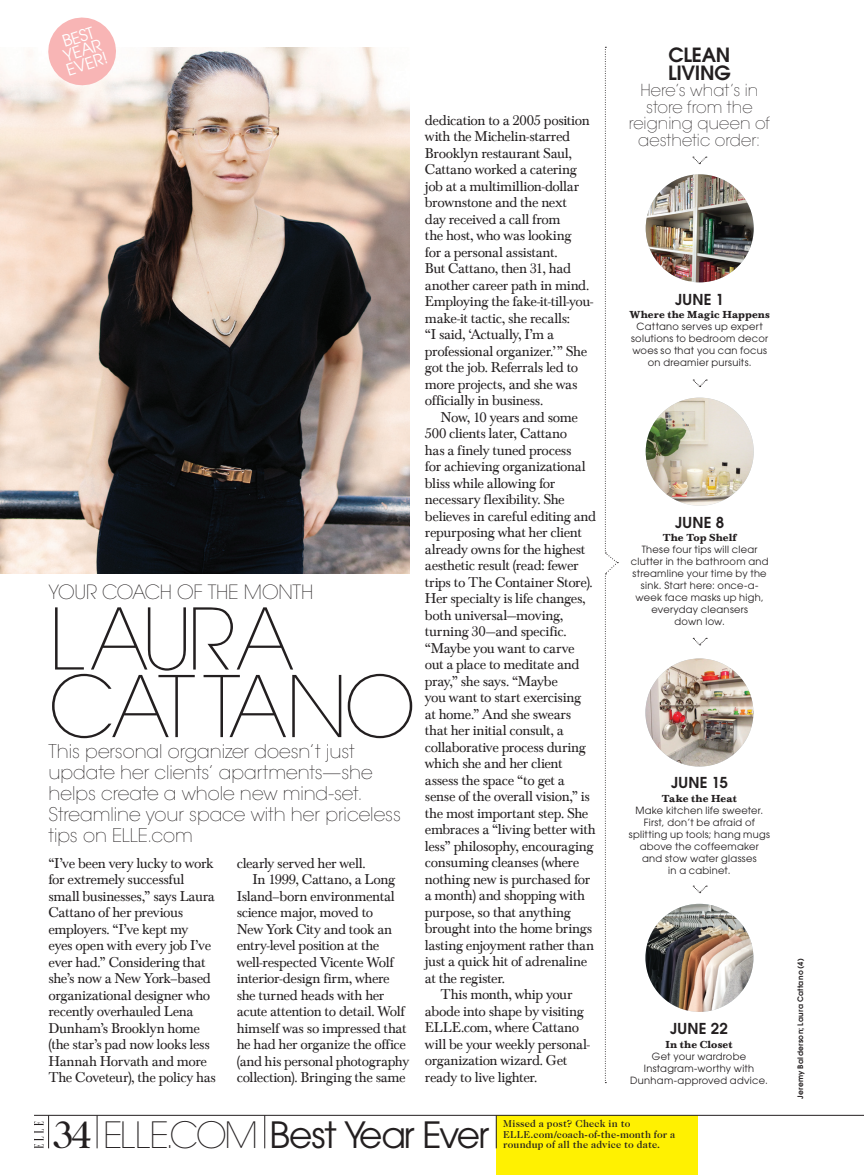
<style>
.page{position:relative;width:864px;height:1175px;background:#fff}
.page>*{position:absolute;margin:0;border:0;box-sizing:border-box;transform-origin:0 0}
.t1{font:200 84px/67.5px "ITC Avant Garde Std";color:#231f20}
.t2{font:36px "ITC Avant Garde Std";letter-spacing:-.05em;color:#231f20}
.t3{font:200 19.5px "ITC Avant Garde Std";letter-spacing:-.01em;color:#231f20}
.t4{font:600 19.5px/18px "ITC Avant Garde Std";letter-spacing:-.01em;color:#231f20}
.t5{font:200 18.75px/21px "ITC Avant Garde Std";letter-spacing:-.005em;color:#231f20}
.t6{font:200 16.5px/16.5px "ITC Avant Garde Std";color:#231f20;text-align:center}
.t7{font:16.2px/14.1px "ITC Avant Garde Std";color:#fff;text-align:center}
.t8{font:600 15px "ITC Avant Garde Std";letter-spacing:.015em;color:#231f20}
.t9{font:14.7px/16.5px "Baskerville Com";letter-spacing:-.025em;color:#231f20}
.t10{font:700 10.5px "Baskerville Com";letter-spacing:.01em;color:#231f20}
.t11{font:500 10.2px/10.5px "Caslon 224 Std";letter-spacing:.015em;color:#231f20}
.t12{font:9.9px/12px "ITC Avant Garde Std";letter-spacing:.025em;color:#231f20;text-align:center}
.t13{font:600 7.5px "ITC Avant Garde Std";letter-spacing:.045em;color:#231f20}
.s1{font-family:"Caslon 224 Std";font-size:39px}
.s2{font-weight:200}
</style>
<div class="page">
<div style="left:496px;top:1115px;width:202px;height:59px;background:#fff101"></div>
<hr style="left:496px;top:1115px;width:1px;height:33px;background:#231f20">
<img style="left:0;top:47px;width:409px;height:526px">
<hr style="left:34px;top:1115px;width:830px;height:1px;background:#231f20">
<svg style="left:693px;top:157px;width:14px;height:7px"></svg>
<svg style="left:693px;top:379px;width:14px;height:8px"></svg>
<svg style="left:693px;top:638px;width:14px;height:7px"></svg>
<svg style="left:693px;top:885px;width:14px;height:8px"></svg>
<img style="left:645px;top:658px;width:108px;height:108px;border-radius:54px">
<img style="left:645px;top:903px;width:108px;height:108px;border-radius:54px">
<img style="left:646px;top:397px;width:108px;height:108px;border-radius:54px">
<img style="left:646px;top:174px;width:108px;height:108px;border-radius:54px">
<svg style="left:605px;top:47px;width:13px;height:1036px"></svg>
<svg style="left:44px;top:17px;width:76px;height:72px"></svg>
<hr style="left:48px;top:1115px;width:1px;height:33px;background:#231f20">
<svg style="left:34px;top:1121px;width:10px;height:27px"></svg>
<hr style="left:264px;top:1115px;width:1px;height:33px;background:#231f20">
<hr style="left:97px;top:1115px;width:1px;height:33px;background:#231f20">
<p class="t7" style="left:56px;top:36px;width:44px;rotate:-18deg">BEst<br>yea r eve r!</p>
<h3 class="t3" style="left:49px;top:580px;width:266px">YOUR COACH OF THE MONTH</h3>
<h1 class="t1" style="left:49px;top:606px;width:94px">Laura cattano</h1>
<p class="t5" style="left:49px;top:741px;width:354px">This personal organizer doesn’t just update her clients’ apartments—she helps create a whole new mind-set.<br>Streamline your space with her priceless tips on ELLE.com</p>
<p class="t9" style="left:48px;top:855px;width:169px">“I’ve been very lucky to work for extremely successful small businesses,” says Laura<br>Cattano of her previous employers. “I’ve kept my eyes open with every job I’ve ever had.” Considering that she’s now a New York–based organizational designer who recently overhauled Lena<br>Dunham’s Brooklyn home (the star’s pad now looks less<br>Hannah Horvath and more<br>The Coveteur), the policy has</p>
<p class="t9" style="left:237px;top:855px;width:130px">clearly served her well.</p>
<p class="t9" style="left:252px;top:871px;width:144px">In 1999, Cattano, a Long</p>
<p class="t9" style="left:237px;top:887px;width:160px">Island–born environmental</p>
<p class="t9" style="left:237px;top:904px;width:138px">science major, moved to</p>
<p class="t9" style="left:237px;top:920px;width:157px">New York City and took an</p>
<p class="t9" style="left:237px;top:937px;width:144px">entry-level position at the</p>
<p class="t9" style="left:237px;top:953px;width:159px">well-respected Vicente Wolf</p>
<p class="t9" style="left:237px;top:970px;width:155px">interior-design firm, where</p>
<p class="t9" style="left:237px;top:986px;width:149px">she turned heads with her</p>
<p class="t9" style="left:237px;top:1003px;width:170px">acute attention to detail. Wolf</p>
<p class="t9" style="left:237px;top:1019px;width:172px">himself was so impressed that</p>
<p class="t9" style="left:237px;top:1036px;width:171px">he had her organize the office</p>
<p class="t9" style="left:237px;top:1052px;width:174px">(and his personal photography</p>
<p class="t9" style="left:237px;top:1069px;width:171px">collection). Bringing the same</p>
<p class="t9" style="left:425px;top:112px;width:170px">dedication to a 2005 position with the Michelin-starred<br>Brooklyn restaurant Saul,<br>Cattano worked a catering job at a multimillion-dollar brownstone and the next<br>day received a call from<br>the host, who was looking<br>for a personal assistant.<br>But Cattano, then 31, had another career path in mind.<br>Employing the fake-it-till-you&shy;make-it tactic, she recalls:<br>“I said, ‘Actually, I’m a professional organizer.’” She got the job. Referrals led to more projects, and she was officially in business.</p>
<p class="t9" style="left:441px;top:409px;width:139px">Now, 10 years and some</p>
<p class="t9" style="left:425px;top:425px;width:144px">500 clients later, Cattano</p>
<p class="t9" style="left:425px;top:442px;width:148px">has a finely tuned process</p>
<p class="t9" style="left:425px;top:458px;width:162px">for achieving organizational</p>
<p class="t9" style="left:425px;top:475px;width:132px">bliss while allowing for</p>
<p class="t9" style="left:425px;top:491px;width:141px">necessary flexibility. She</p>
<p class="t9" style="left:425px;top:508px;width:173px">believes in careful editing and</p>
<p class="t9" style="left:425px;top:524px;width:158px">repurposing what her client</p>
<p class="t9" style="left:425px;top:541px;width:162px">already owns for the highest</p>
<p class="t9" style="left:425px;top:557px;width:155px">aesthetic result (read: fewer</p>
<p class="t9" style="left:425px;top:574px;width:169px">trips to The Container Store).</p>
<p class="t9" style="left:425px;top:590px;width:162px">Her specialty is life changes,</p>
<p class="t9" style="left:425px;top:607px;width:140px">both universal—moving,</p>
<p class="t9" style="left:425px;top:623px;width:143px">turning 30—and specific.</p>
<p class="t9" style="left:425px;top:640px;width:151px">“Maybe you want to carve</p>
<p class="t9" style="left:425px;top:656px;width:156px">out a place to meditate and</p>
<p class="t9" style="left:425px;top:673px;width:134px">pray,” she says. “Maybe</p>
<p class="t9" style="left:425px;top:689px;width:158px">you want to start exercising</p>
<p class="t9" style="left:425px;top:706px;width:148px">at home.” And she swears</p>
<p class="t9" style="left:425px;top:722px;width:140px">that her initial consult, a</p>
<p class="t9" style="left:425px;top:739px;width:163px">collaborative process during</p>
<p class="t9" style="left:425px;top:755px;width:139px">which she and her client</p>
<p class="t9" style="left:425px;top:772px;width:141px">assess the space “to get a</p>
<p class="t9" style="left:425px;top:788px;width:167px">sense of the overall vision,” is</p>
<p class="t9" style="left:425px;top:805px;width:165px">the most important step. She</p>
<p class="t9" style="left:425px;top:821px;width:172px">embraces a “living better with</p>
<p class="t9" style="left:425px;top:838px;width:170px">less” philosophy, encouraging</p>
<p class="t9" style="left:425px;top:854px;width:156px">consuming cleanses (where</p>
<p class="t9" style="left:425px;top:871px;width:167px">nothing new is purchased for</p>
<p class="t9" style="left:425px;top:887px;width:162px">a month) and shopping with</p>
<p class="t9" style="left:425px;top:904px;width:147px">purpose, so that anything</p>
<p class="t9" style="left:425px;top:920px;width:169px">brought into the home brings</p>
<p class="t9" style="left:425px;top:937px;width:171px">lasting enjoyment rather than</p>
<p class="t9" style="left:425px;top:953px;width:164px">just a quick hit of adrenaline</p>
<p class="t9" style="left:425px;top:970px;width:82px">at the register.</p>
<p class="t9" style="left:441px;top:986px;width:133px">This month, whip your</p>
<p class="t9" style="left:425px;top:1003px;width:160px">abode into shape by visiting</p>
<p class="t9" style="left:425px;top:1019px;width:156px">ELLE.com, where Cattano</p>
<p class="t9" style="left:425px;top:1036px;width:167px">will be your weekly personal-</p>
<p class="t9" style="left:425px;top:1052px;width:144px">organization wizard. Get</p>
<p class="t9" style="left:425px;top:1069px;width:114px">ready to live lighter.</p>
<h3 class="t4" style="left:668px;top:45px;width:64px">CLEAN<br>LIVING</h3>
<p class="t6" style="left:629px;top:82px;width:143px">Here’s what’s in store from the reigning queen of aesthetic order:</p>
<p class="t8" style="left:675px;top:289px;width:51px">JUNE 1</p>
<p class="t10" style="left:629px;top:308px;width:142px">Where the Magic Happens</p>
<p class="t12" style="left:631px;top:320px;width:139px">Cattano serves up expert solutions to bedroom decor woes so that you can focus on dreamier pursuits.</p>
<p class="t8" style="left:675px;top:512px;width:51px">JUNE 8</p>
<p class="t10" style="left:663px;top:531px;width:75px">The Top Shelf</p>
<p class="t12" style="left:631px;top:543px;width:139px">These four tips will clear clutter in the bathroom and streamline your time by the sink. Start here: once-a&shy;week face masks up high, everyday cleansers<br>down low.</p>
<p class="t8" style="left:671px;top:773px;width:58px">JUNE 15</p>
<p class="t10" style="left:662px;top:791px;width:76px">Take the Heat</p>
<p class="t12" style="left:629px;top:804px;width:143px">Make kitchen life sweeter.<br>First, don’t be afraid of splitting up tools; hang mugs above the coffeemaker and stow water glasses<br>in a cabinet.</p>
<p class="t8" style="left:670px;top:1018px;width:59px">JUNE 22</p>
<p class="t10" style="left:665px;top:1037px;width:69px">In the Closet</p>
<p class="t12" style="left:630px;top:1049px;width:139px">Get your wardrobe<br>Instagram-worthy with<br>Dunham-approved advice.</p>
<h2 class="t2" style="left:53px;top:1112px;width:438px"><span class="s1">34</span> <span class="s2">ELLE.COM</span> Best Year Ever</h2>
<p class="t11" style="left:503px;top:1118px;width:173px">Missed a post? Check in to<br>ELLE.com/coach-of-the-month for a</p>
<p class="t11" style="left:503px;top:1139px;width:158px">roundup of all the advice to date.</p>
<p class="t13" style="left:795px;top:1098px;width:142px;rotate:-90deg">JEREMY BALDERSON; LAURA CATTANO (4)</p>
</div>
